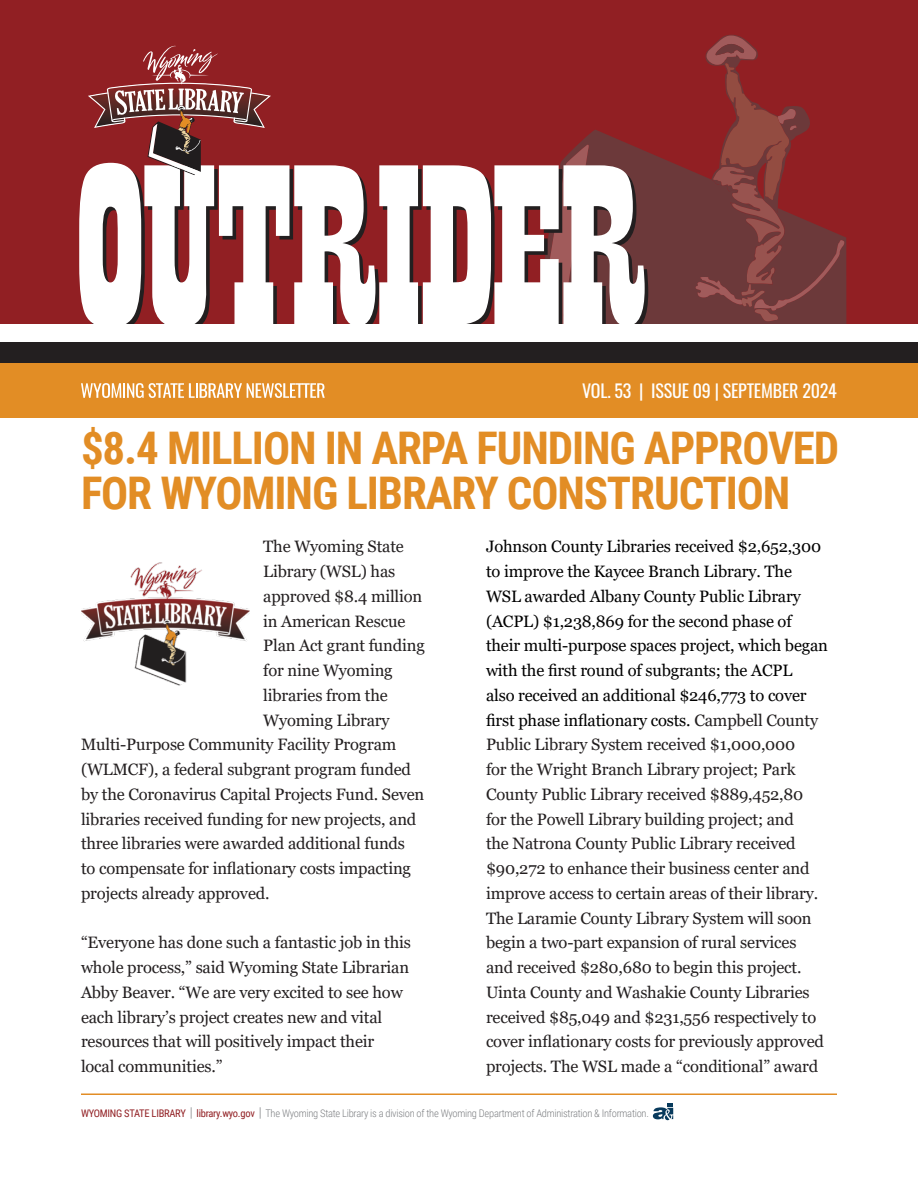
<style>
.page{position:relative;width:918px;height:1188px;background:#fff}
.page>*{position:absolute;margin:0;border:0;box-sizing:border-box;transform-origin:0 0}
.Heading_2{font:700 45px/45px "Roboto Condensed";letter-spacing:-.025em;color:#e28d25}
.Page_Header{font:18px "Oswald";letter-spacing:-.01em;color:#fff}
.t1{font:16.5px/24.8px "Georgia";letter-spacing:-.01em;color:#231f20}
.t2{font:300 10.5px "Roboto Condensed";letter-spacing:-.025em;color:#7e8083}
.s1{color:#000}
.s2{font-weight:400;color:#911f23}
.s3{font-size:13.5px}
</style>
<div class="page">
<div style="left:0;top:352px;width:918px;height:66px;background:#e28d25"></div>
<div style="left:0;top:342px;width:918px;height:21px;background:#231f20"></div>
<div style="left:1px;top:0;width:917px;height:324px;background:#911f23"></div>
<svg style="left:79px;top:35px;width:767px;height:289px"></svg>
<svg style="left:81px;top:383px;width:244px;height:15px"></svg>
<hr style="left:81px;top:1094px;width:756px;height:1px;background:#e28d25">
<svg style="left:653px;top:1104px;width:20px;height:16px"></svg>
<img style="left:81px;top:562px;width:169px;height:124px">
<p class="Page_Header" style="left:582px;top:375px;width:256px">VOL. 53 | ISSUE 09 | SEPTEMBER 2024</p>
<p class="Heading_2" style="left:81px;top:423px;width:760px">$8.4 MILLION IN ARPA FUNDING APPROVED<br>FOR WYOMING LIBRARY CONSTRUCTION</p>
<p class="t1" style="left:263px;top:535px;width:142px">The Wyoming State</p>
<p class="t1" style="left:263px;top:560px;width:134px">Library (WSL) has</p>
<p class="t1" style="left:263px;top:584px;width:161px">approved $8.4 million</p>
<p class="t1" style="left:263px;top:609px;width:144px">in American Rescue</p>
<p class="t1" style="left:263px;top:634px;width:163px">Plan Act grant funding</p>
<p class="t1" style="left:263px;top:659px;width:131px">for nine Wyoming</p>
<p class="t1" style="left:263px;top:683px;width:126px">libraries from the</p>
<p class="t1" style="left:263px;top:708px;width:128px">Wyoming Library</p>
<p class="t1" style="left:81px;top:733px;width:317px">Multi-Purpose Community Facility Program</p>
<p class="t1" style="left:81px;top:758px;width:332px">(WLMCF), a federal subgrant program funded</p>
<p class="t1" style="left:81px;top:782px;width:345px">by the Coronavirus Capital Projects Fund. Seven</p>
<p class="t1" style="left:81px;top:807px;width:337px">libraries received funding for new projects, and</p>
<p class="t1" style="left:81px;top:832px;width:326px">three libraries were awarded additional funds</p>
<p class="t1" style="left:81px;top:857px;width:332px">to compensate for inflationary costs impacting</p>
<p class="t1" style="left:81px;top:881px;width:190px">projects already approved.</p>
<p class="t1" style="left:81px;top:931px;width:331px">“Everyone has done such a fantastic job in this whole process,” said Wyoming State Librarian Abby Beaver. “We are very excited to see how each library’s project creates new and vital resources that will positively impact their local communities.”</p>
<p class="t1" style="left:486px;top:535px;width:344px"><span class="s1">Johnson County Libraries received $2,652,300 to improve the Kaycee Branch Library. The WSL awarded Albany County Public Library (ACPL) $1,238,869 for the second phase of their multi-purpose spaces project, which began with the first round of subgrants; the ACPL<br>also received an additional $246,773 to cover first phase inflationary costs.</span> Campbell County Public Library System received $1,000,000<br>for the Wright Branch Library project; Park County Public Library received $889,452,80 for the Powell Library building project; and<br>the Natrona County Public Library received $90,272 to enhance their business center and improve access to certain areas of their library.<br>The Laramie County Library System will soon begin a two-part expansion of rural services<br>and received $280,680 to begin this project.<br>Uinta County and Washakie County Libraries received $85,049 and $231,556 respectively to cover inflationary costs for previously approved projects. The WSL made a “conditional” award</p>
<p class="t2" style="left:81px;top:1106px;width:569px"><span class="s2">WYOMING STATE LIBRARY</span> <span class="s3">|</span> <span class="s2">library.wyo.gov</span> <span class="s3">|</span> The Wyoming State Library is a division of the Wyoming Department of Administration &amp; Information.</p>
</div>
